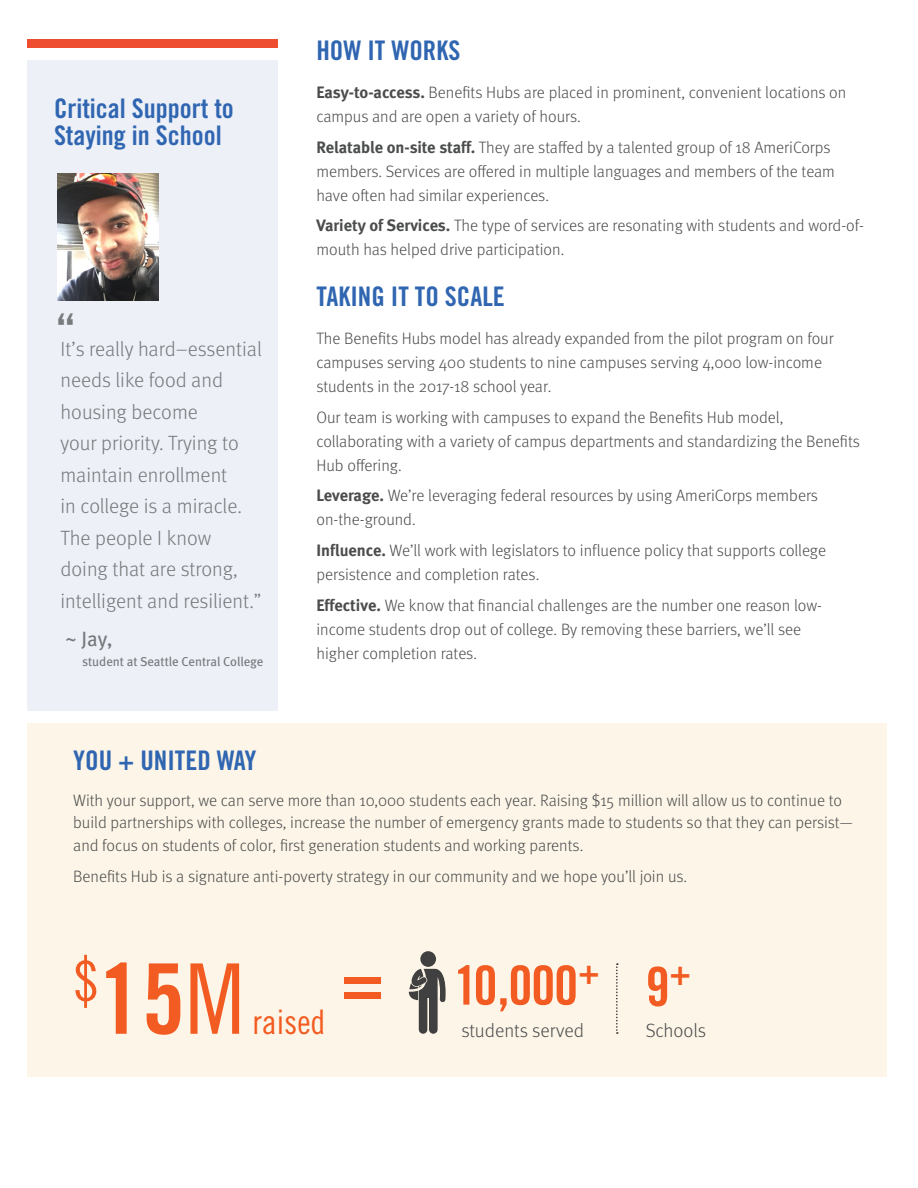
<style>
.page{position:relative;width:918px;height:1188px;background:#fff}
.page>*{position:absolute;margin:0;border:0;box-sizing:border-box;transform-origin:0 0}
.Body{font:97.5px "Trade Gothic Bold Cond Twenty";color:#f25b21}
.Body-2{font:54px "Trade Gothic Bold Cond Twenty";color:#f25b21}
.Body-3{font:47.25px "Trade Gothic Bold Cond Twenty";color:#787a7d}
.Body-4{font:33.9px "Trade Gothic Cond Eighteen";color:#f25b21}
.Body-5{font:27px/27px "Trade Gothic Bold Cond Twenty";color:#3066b1}
.Body-6{font:300 20.7px/31.5px "Meta OT";color:#76787b}
.Body-7{font:20.7px "Meta Book LF";color:#76787b}
.Body-8{font:300 19.2px "Meta OT";color:#4b4c4d}
.Body-9{font:300 16.5px/24px "Meta OT";color:#4b4c4d}
.Body-10{font:12.9px "Meta Book LF";color:#76787b}
.s1{font-family:"Meta Bold LF";font-weight:400}
.s2{font-family:"Trade Gothic Cond Eighteen"}
</style>
<div class="page">
<div style="left:27px;top:723px;width:860px;height:354px;background:#fdf6e8"></div>
<div style="left:27px;top:40px;width:251px;height:8px;background:#ef4d30"></div>
<div style="left:420px;top:951px;width:16px;height:16px;background:#404040;border-radius:50%"></div>
<svg style="left:409px;top:969px;width:37px;height:65px"></svg>
<svg style="left:616px;top:963px;width:2px;height:71px"></svg>
<div style="left:345px;top:977px;width:36px;height:7px;background:#f25b21"></div>
<div style="left:345px;top:992px;width:36px;height:7px;background:#f25b21"></div>
<div style="left:27px;top:60px;width:251px;height:651px;background:#edf0f7"></div>
<img style="left:57px;top:174px;width:101px;height:126px">
<p class="Body-5" style="left:54px;top:95px;width:181px">Critical Support to<br>Staying in School</p>
<p class="Body-3" style="left:55px;top:303px;width:22px">“</p>
<p class="Body-6" style="left:60px;top:333px;width:203px">It’s really hard–essential needs like food and housing become<br>your priority. Trying to maintain enrollment<br>in college is a miracle.<br>The people I know doing that are strong, intelligent and resilient.”</p>
<p class="Body-7" style="left:65px;top:627px;width:49px">~ Jay,</p>
<p class="Body-10" style="left:82px;top:654px;width:183px">student at Seattle Central College</p>
<p class="Body-5" style="left:316px;top:37px;width:145px">HOW IT WORKS</p>
<p class="Body-9" style="left:316px;top:80px;width:531px"><span class="s1">Easy-to-access.</span> Benefits Hubs are placed in prominent, convenient locations on campus and are open a variety of hours.</p>
<p class="Body-9" style="left:316px;top:135px;width:520px"><span class="s1">Relatable on-site staff.</span> They are staffed by a talented group of 18 AmeriCorps members. Services are offered in multiple languages and members of the team have often had similar experiences.</p>
<p class="Body-9" style="left:316px;top:214px;width:549px"><span class="s1">Variety of Services.</span> The type of services are resonating with students and word-of&shy;mouth has helped drive participation.</p>
<p class="Body-5" style="left:316px;top:283px;width:190px">TAKING IT TO SCALE</p>
<p class="Body-9" style="left:316px;top:326px;width:519px">The Benefits Hubs model has already expanded from the pilot program on four campuses serving 400 students to nine campuses serving 4,000 low-income students in the 2017-18 school year.</p>
<p class="Body-9" style="left:316px;top:405px;width:545px">Our team is working with campuses to expand the Benefits Hub model, collaborating with a variety of campus departments and standardizing the Benefits<br>Hub offering.</p>
<p class="Body-9" style="left:316px;top:484px;width:503px"><span class="s1">Leverage.</span> We’re leveraging federal resources by using AmeriCorps members on-the-ground.</p>
<p class="Body-9" style="left:316px;top:539px;width:511px"><span class="s1">Influence.</span> We’ll work with legislators to influence policy that supports college persistence and completion rates.</p>
<p class="Body-9" style="left:316px;top:593px;width:507px"><span class="s1">Effective.</span> We know that financial challenges are the number one reason low&shy;income students drop out of college. By removing these barriers, we’ll see higher completion rates.</p>
<p class="Body-5" style="left:73px;top:746px;width:185px">YOU + UNITED WAY</p>
<p class="Body-9" style="left:73px;top:789px;width:781px;line-height:22.5px">With your support, we can serve more than 10,000 students each year. Raising $15 million will allow us to continue to build partnerships with colleges, increase the number of emergency grants made to students so that they can persist— and focus on students of color, first generation students and working parents.</p>
<p class="Body-9" style="left:73px;top:865px;width:615px">Benefits Hub is a signature anti-poverty strategy in our community and we hope you’ll join us.</p>
<p class="Body" style="left:73px;top:940px;width:173px"><sup>$</sup>15<span class="s2">M</span></p>
<p class="Body-4" style="left:252px;top:1002px;width:75px">raised</p>
<p class="Body-2" style="left:454px;top:953px;width:147px">10,000<sup>+</sup></p>
<p class="Body-8" style="left:461px;top:1019px;width:124px">students served</p>
<p class="Body-2" style="left:646px;top:954px;width:47px">9<sup>+</sup></p>
<p class="Body-8" style="left:646px;top:1019px;width:62px">Schools</p>
</div>
